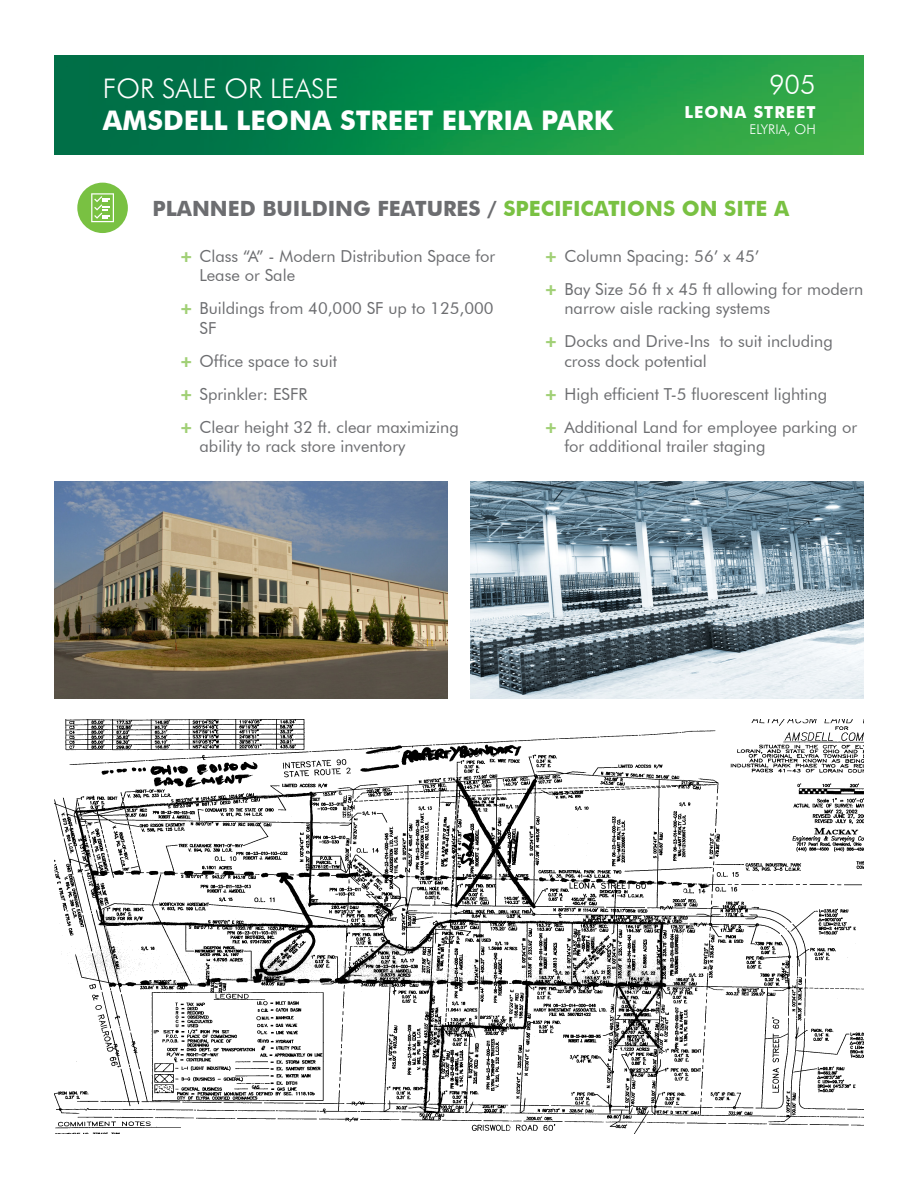
<style>
.page{position:relative;width:918px;height:1188px;background:#fff}
.page>*{position:absolute;margin:0;border:0;box-sizing:border-box;transform-origin:0 0}
.t1{font:700 27px "Futura BT";color:#fff}
.t2{font:300 27px "Futura BT";color:#fff}
.Heading{font:700 21px "Futura BT";color:#6c6d70}
.t3{font:16.5px/19.5px "Futura BT";color:#6c6d70}
.t4{font:700 16.5px "Futura BT";letter-spacing:.06em;color:#fff}
.t5{font:300 13.5px "Futura BT";color:#fff}
.s1{color:#79c142}
.s2{font-weight:900;color:#a1d076}
</style>
<div class="page">
<img style="left:54px;top:56px;width:810px;height:98px">
<div style="left:77px;top:183px;width:51px;height:50px;background:#79c142;border-radius:50%"></div>
<svg style="left:91px;top:193px;width:23px;height:29px"></svg>
<img style="left:54px;top:719px;width:810px;height:415px">
<img style="left:54px;top:482px;width:393px;height:216px">
<img style="left:471px;top:482px;width:393px;height:216px">
<p class="t2" style="left:103px;top:72px;width:237px">FOR SALE OR LEASE</p>
<p class="t1" style="left:103px;top:104px;width:512px">AMSDELL LEONA STREET ELYRIA PARK</p>
<p class="t2" style="left:769px;top:68px;width:48px">905</p>
<p class="t4" style="left:684px;top:102px;width:133px">LEONA STREET</p>
<p class="t5" style="left:749px;top:121px;width:68px">ELYRIA, OH</p>
<p class="Heading" style="left:152px;top:196px;width:638px">PLANNED BUILDING FEATURES / <span class="s1">SPECIFICATIONS ON SITE A</span></p>
<p class="t3" style="left:200px;top:246px;width:297px;text-indent:-20px"><span class="s2">+</span> Class “A” - Modern Distribution Space for<br>Lease or Sale</p>
<p class="t3" style="left:200px;top:298px;width:295px;text-indent:-20px"><span class="s2">+</span> Buildings from 40,000 SF up to 125,000<br>SF</p>
<p class="t3" style="left:179px;top:351px;width:159px"><span class="s2">+</span> Office space to suit</p>
<p class="t3" style="left:179px;top:384px;width:129px"><span class="s2">+</span> Sprinkler: ESFR</p>
<p class="t3" style="left:200px;top:417px;width:261px;text-indent:-20px"><span class="s2">+</span> Clear height 32 ft. clear maximizing ability to rack store inventory</p>
<p class="t3" style="left:544px;top:246px;width:217px"><span class="s2">+</span> Column Spacing: 56’ x 45’</p>
<p class="t3" style="left:564px;top:279px;width:300px;text-indent:-20px"><span class="s2">+</span> Bay Size 56 ft x 45 ft allowing for modern narrow aisle racking systems</p>
<p class="t3" style="left:564px;top:331px;width:270px;text-indent:-20px"><span class="s2">+</span> Docks and Drive-Ins to suit including cross dock potential</p>
<p class="t3" style="left:544px;top:384px;width:285px"><span class="s2">+</span> High efficient T-5 fluorescent lighting</p>
<p class="t3" style="left:564px;top:417px;width:294px;text-indent:-20px"><span class="s2">+</span> Additional Land for employee parking or for additional trailer staging</p>
</div>
